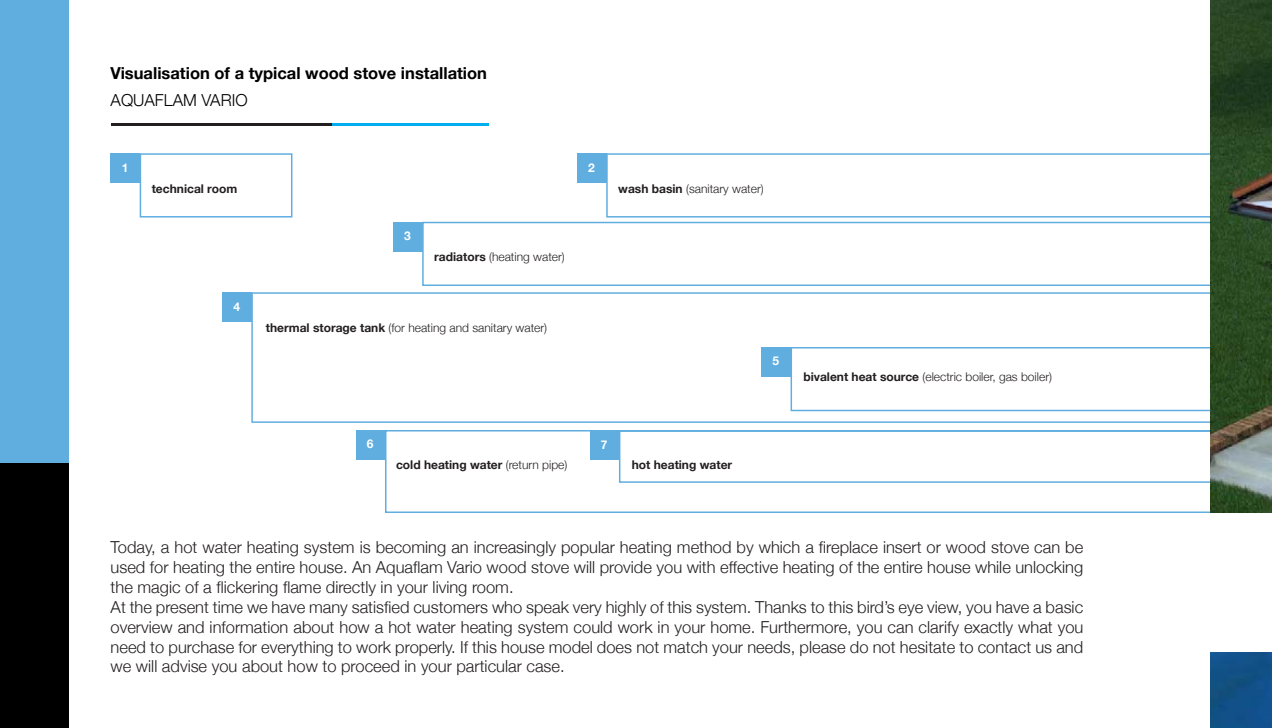
<style>
.page{position:relative;width:1272px;height:728px;background:#fff}
.page>*{position:absolute;margin:0;border:0;box-sizing:border-box;transform-origin:0 0}
.t1{font:300 16.5px/19.8px "Helvetica Neue";color:#231f20}
.t2{font:700 16.5px "Helvetica Neue";color:#000}
.t3{font:300 16.5px "Helvetica Neue";color:#000}
.t4{font:300 12px "Helvetica Neue";color:#231f20}
.t5{font:700 12px "Helvetica Neue";color:#231f20}
.t6{font:700 12px "Helvetica Neue";color:#fff}
.s1{font-weight:700}
.s2{font-weight:300}
</style>
<div class="page">
<div style="left:422px;top:221px;width:828px;height:65px;border:2px solid #60aee0"></div>
<div style="left:393px;top:221px;width:30px;height:30px;background:#60aee0"></div>
<div style="left:251px;top:292px;width:978px;height:130px;border:2px solid #60aee0"></div>
<div style="left:222px;top:292px;width:30px;height:30px;background:#60aee0"></div>
<div style="left:790px;top:347px;width:459px;height:64px;border:2px solid #60aee0"></div>
<div style="left:761px;top:347px;width:30px;height:29px;background:#60aee0"></div>
<div style="left:619px;top:430px;width:623px;height:52px;border:2px solid #60aee0"></div>
<div style="left:590px;top:430px;width:29px;height:30px;background:#60aee0"></div>
<div style="left:385px;top:429px;width:855px;height:83px;border:2px solid #60aee0"></div>
<div style="left:356px;top:429px;width:30px;height:30px;background:#60aee0"></div>
<div style="left:140px;top:153px;width:152px;height:64px;border:2px solid #60aee0"></div>
<div style="left:111px;top:153px;width:29px;height:30px;background:#60aee0"></div>
<div style="left:606px;top:153px;width:623px;height:64px;border:2px solid #60aee0"></div>
<div style="left:0;top:0;width:69px;height:486px;background:#60aee0"></div>
<div style="left:0;top:463px;width:69px;height:264px;background:#000"></div>
<img style="left:1210px;top:0;width:61px;height:727px">
<hr style="left:111px;top:124px;width:221px;height:2px;background:#231f20">
<hr style="left:332px;top:124px;width:157px;height:2px;background:#00aeef">
<div style="left:1204px;top:512px;width:67px;height:139px;background:#fff"></div>
<div style="left:577px;top:153px;width:30px;height:30px;background:#60aee0"></div>
<p class="t2" style="left:111px;top:60px;width:378px">Visualisation of a typical wood stove installation</p>
<p class="t3" style="left:111px;top:87px;width:138px">AQUAFLAM VARIO</p>
<p class="t6" style="left:122px;top:158px;width:8px">1</p>
<p class="t5" style="left:152px;top:179px;width:87px">technical room</p>
<p class="t6" style="left:233px;top:297px;width:8px">4</p>
<p class="t6" style="left:404px;top:226px;width:8px">3</p>
<p class="t4" style="left:434px;top:247px;width:132px"><span class="s1">radiators</span> (heating water)</p>
<p class="t4" style="left:266px;top:317px;width:283px"><span class="s1">thermal storage tank</span> (for heating and sanitary water)</p>
<p class="t6" style="left:588px;top:158px;width:8px">2</p>
<p class="t4" style="left:618px;top:179px;width:147px"><span class="s1">wash basin</span> (sanitary water)</p>
<p class="t6" style="left:772px;top:351px;width:8px">5</p>
<p class="t6" style="left:367px;top:434px;width:8px">6</p>
<p class="t6" style="left:601px;top:434px;width:8px">7</p>
<p class="t5" style="left:396px;top:455px;width:173px">cold heating water <span class="s2">(return pipe)</span></p>
<p class="t5" style="left:631px;top:454px;width:102px">hot heating water</p>
<p class="t4" style="left:803px;top:367px;width:250px"><span class="s1">bivalent heat source</span> (electric boiler, gas boiler)</p>
<p class="t1" style="left:111px;top:536px;width:974px">Today, a hot water heating system is becoming an increasingly popular heating method by which a fireplace insert or wood stove can be used for heating the entire house. An Aquaflam Vario wood stove will provide you with effective heating of the entire house while unlocking the magic of a flickering flame directly in your living room.<br>At the present time we have many satisfied customers who speak very highly of this system. Thanks to this bird’s eye view, you have a basic overview and information about how a hot water heating system could work in your home. Furthermore, you can clarify exactly what you need to purchase for everything to work properly. If this house model does not match your needs, please do not hesitate to contact us and we will advise you about how to proceed in your particular case.</p>
</div>
